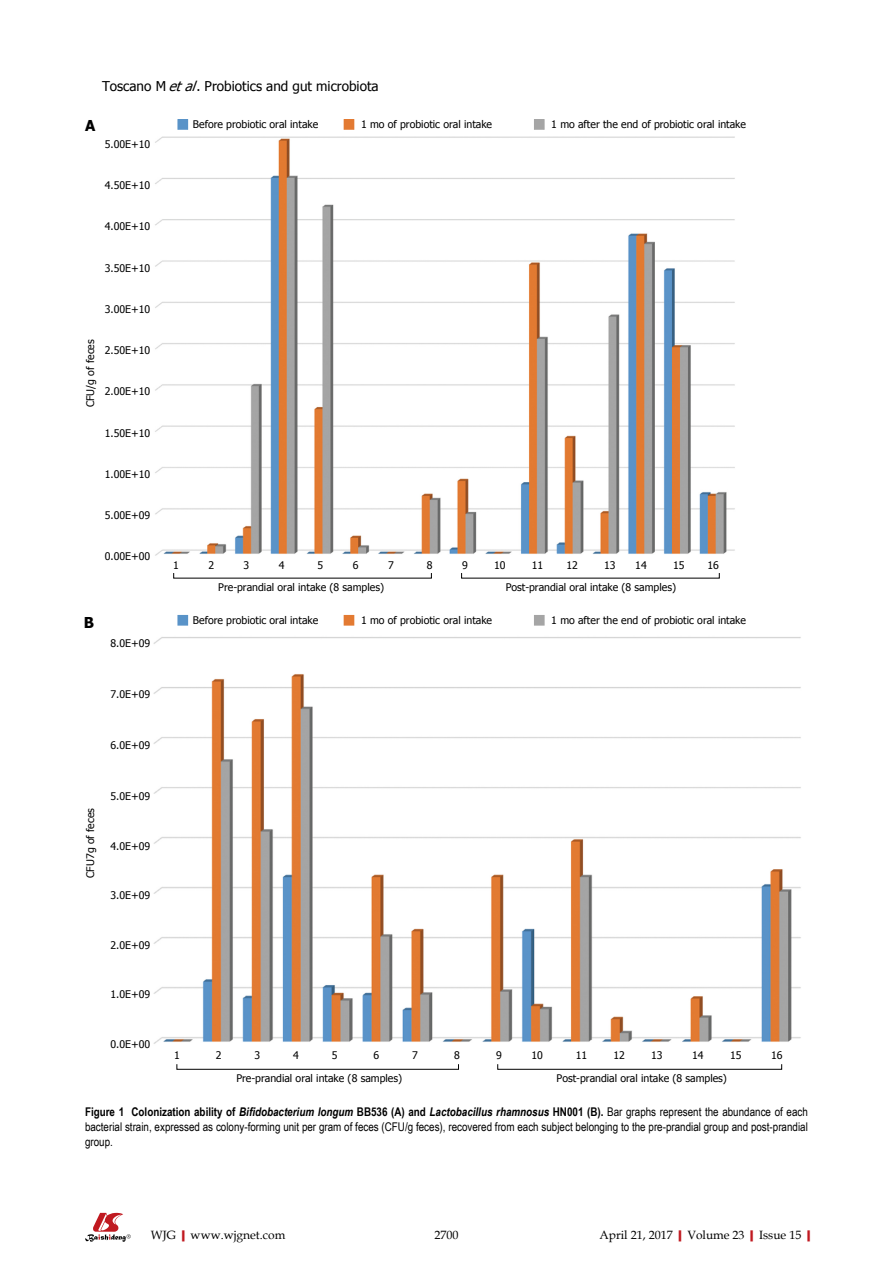
<style>
.page{position:relative;width:893px;height:1263px;background:#fff}
.page>*{position:absolute;margin:0;border:0;box-sizing:border-box;transform-origin:0 0}
.t1{font:700 15px "Tahoma";color:#000}
.t2{font:13.5px "Tahoma";color:#000}
.t3{font:12px/15px "Arial Narrow";color:#000;text-align:justify}
.t4{font:12px "Book Antiqua";color:#000}
.t5{font:10.5px "Tahoma";color:#000}
.s1{font-style:italic}
.s2{font-weight:700}
.s3{font-weight:700;font-style:italic}
.s4{font-weight:700;color:#c01920}
</style>
<div class="page">
<svg style="left:85px;top:1213px;width:46px;height:29px"></svg>
<img style="left:155px;top:136px;width:580px;height:420px">
<div style="left:178px;top:120px;width:10px;height:9px;background:#5993c8"></div>
<div style="left:178px;top:119px;width:10px;height:10px;border:1px solid #5993c8"></div>
<div style="left:534px;top:120px;width:10px;height:9px;background:#a5a5a5"></div>
<div style="left:534px;top:119px;width:10px;height:10px;border:1px solid #a5a5a5"></div>
<div style="left:344px;top:120px;width:10px;height:9px;background:#e37a32"></div>
<div style="left:344px;top:119px;width:10px;height:10px;border:1px solid #e37b33"></div>
<img style="left:153px;top:637px;width:648px;height:407px">
<div style="left:178px;top:615px;width:10px;height:10px;background:#5993c8"></div>
<div style="left:534px;top:615px;width:10px;height:10px;background:#a5a5a5"></div>
<div style="left:344px;top:615px;width:10px;height:10px;background:#e37a32"></div>
<p class="t2" style="left:102px;top:77px;width:278px">Toscano M <span class="s1">etal</span>. Probiotics and gut microbiota</p>
<p class="t1" style="left:85px;top:115px;width:12px">A</p>
<p class="t5" style="left:193px;top:117px;width:127px">Before probiotic oral intake</p>
<p class="t5" style="left:361px;top:117px;width:133px">1 mo of probiotic oral intake</p>
<p class="t5" style="left:551px;top:117px;width:196px">1 mo after the end of probiotic oral intake</p>
<p class="t5" style="left:83px;top:407px;width:70px;rotate:-90deg">CFU/g of feces</p>
<p class="t5" style="left:105px;top:137px;width:47px">5.00E+10</p>
<p class="t5" style="left:105px;top:178px;width:47px">4.50E+10</p>
<p class="t5" style="left:105px;top:220px;width:47px">4.00E+10</p>
<p class="t5" style="left:105px;top:261px;width:47px">3.50E+10</p>
<p class="t5" style="left:105px;top:302px;width:47px">3.00E+10</p>
<p class="t5" style="left:105px;top:343px;width:47px">2.50E+10</p>
<p class="t5" style="left:105px;top:385px;width:47px">2.00E+10</p>
<p class="t5" style="left:105px;top:426px;width:47px">1.50E+10</p>
<p class="t5" style="left:105px;top:467px;width:47px">1.00E+10</p>
<p class="t5" style="left:105px;top:508px;width:47px">5.00E+09</p>
<p class="t5" style="left:105px;top:550px;width:47px">0.00E+00</p>
<p class="t1" style="left:84px;top:612px;width:12px">B</p>
<p class="t5" style="left:111px;top:636px;width:41px">8.0E+09</p>
<p class="t5" style="left:111px;top:687px;width:41px">7.0E+09</p>
<p class="t5" style="left:111px;top:738px;width:41px">6.0E+09</p>
<p class="t5" style="left:83px;top:878px;width:71px;rotate:-90deg">CFU7g of feces</p>
<p class="t5" style="left:111px;top:789px;width:41px">5.0E+09</p>
<p class="t5" style="left:111px;top:839px;width:41px">4.0E+09</p>
<p class="t5" style="left:111px;top:888px;width:41px">3.0E+09</p>
<p class="t5" style="left:111px;top:938px;width:41px">2.0E+09</p>
<p class="t5" style="left:111px;top:987px;width:41px">1.0E+09</p>
<p class="t5" style="left:111px;top:1037px;width:41px">0.0E+00</p>
<p class="t5" style="left:173px;top:558px;width:7px">1</p>
<p class="t5" style="left:208px;top:558px;width:7px">2</p>
<p class="t5" style="left:244px;top:558px;width:7px">3</p>
<p class="t5" style="left:279px;top:558px;width:7px">4</p>
<p class="t5" style="left:318px;top:558px;width:7px">5</p>
<p class="t5" style="left:353px;top:558px;width:7px">6</p>
<p class="t5" style="left:388px;top:558px;width:7px">7</p>
<p class="t5" style="left:427px;top:558px;width:7px">8</p>
<p class="t5" style="left:462px;top:558px;width:7px">9</p>
<p class="t5" style="left:494px;top:558px;width:13px">10</p>
<p class="t5" style="left:532px;top:558px;width:13px">11</p>
<p class="t5" style="left:566px;top:558px;width:13px">12</p>
<p class="t5" style="left:604px;top:558px;width:13px">13</p>
<p class="t5" style="left:635px;top:558px;width:13px">14</p>
<p class="t5" style="left:673px;top:558px;width:13px">15</p>
<p class="t5" style="left:707px;top:558px;width:13px">16</p>
<p class="t5" style="left:218px;top:580px;width:167px">Pre-prandial oral intake (8 samples)</p>
<p class="t5" style="left:506px;top:580px;width:172px">Post-prandial oral intake (8 samples)</p>
<p class="t5" style="left:193px;top:613px;width:127px">Before probiotic oral intake</p>
<p class="t5" style="left:361px;top:613px;width:133px">1 mo of probiotic oral intake</p>
<p class="t5" style="left:551px;top:613px;width:196px">1 mo after the end of probiotic oral intake</p>
<p class="t5" style="left:174px;top:1048px;width:7px">1</p>
<p class="t5" style="left:216px;top:1048px;width:7px">2</p>
<p class="t5" style="left:255px;top:1048px;width:7px">3</p>
<p class="t5" style="left:293px;top:1048px;width:7px">4</p>
<p class="t5" style="left:332px;top:1048px;width:7px">5</p>
<p class="t5" style="left:374px;top:1048px;width:7px">6</p>
<p class="t5" style="left:412px;top:1048px;width:7px">7</p>
<p class="t5" style="left:454px;top:1048px;width:7px">8</p>
<p class="t5" style="left:496px;top:1048px;width:7px">9</p>
<p class="t5" style="left:531px;top:1048px;width:13px">10</p>
<p class="t5" style="left:576px;top:1048px;width:13px">11</p>
<p class="t5" style="left:613px;top:1048px;width:13px">12</p>
<p class="t5" style="left:651px;top:1048px;width:13px">13</p>
<p class="t5" style="left:692px;top:1048px;width:13px">14</p>
<p class="t5" style="left:730px;top:1048px;width:13px">15</p>
<p class="t5" style="left:771px;top:1048px;width:13px">16</p>
<p class="t5" style="left:236px;top:1071px;width:167px">Pre-prandial oral intake (8 samples)</p>
<p class="t5" style="left:557px;top:1071px;width:172px">Post-prandial oral intake (8 samples)</p>
<p class="t3" style="left:85px;top:1104px;width:724px"><span class="s2">Figure 1 Colonization ability of</span> <span class="s3">Bifidobacterium longum</span> <span class="s2">BB536 (A) and</span> <span class="s3">Lactobacillus rhamnosus</span> <span class="s2">HN001 (B).</span> Bar graphs represent the abundance of each bacterial strain, expressed as colony-forming unit per gram of feces (CFU/g feces), recovered from each subject belonging to the pre-prandial group and post-prandial group.</p>
<p class="t4" style="left:151px;top:1226px;width:136px">WJG<span class="s4">|</span>www.wjgnet.com</p>
<p class="t4" style="left:434px;top:1226px;width:25px">2700</p>
<p class="t4" style="left:599px;top:1226px;width:218px">April 21, 2017<span class="s4">|</span>Volume 23<span class="s4">|</span>Issue 15<span class="s4">|</span></p>
</div>
